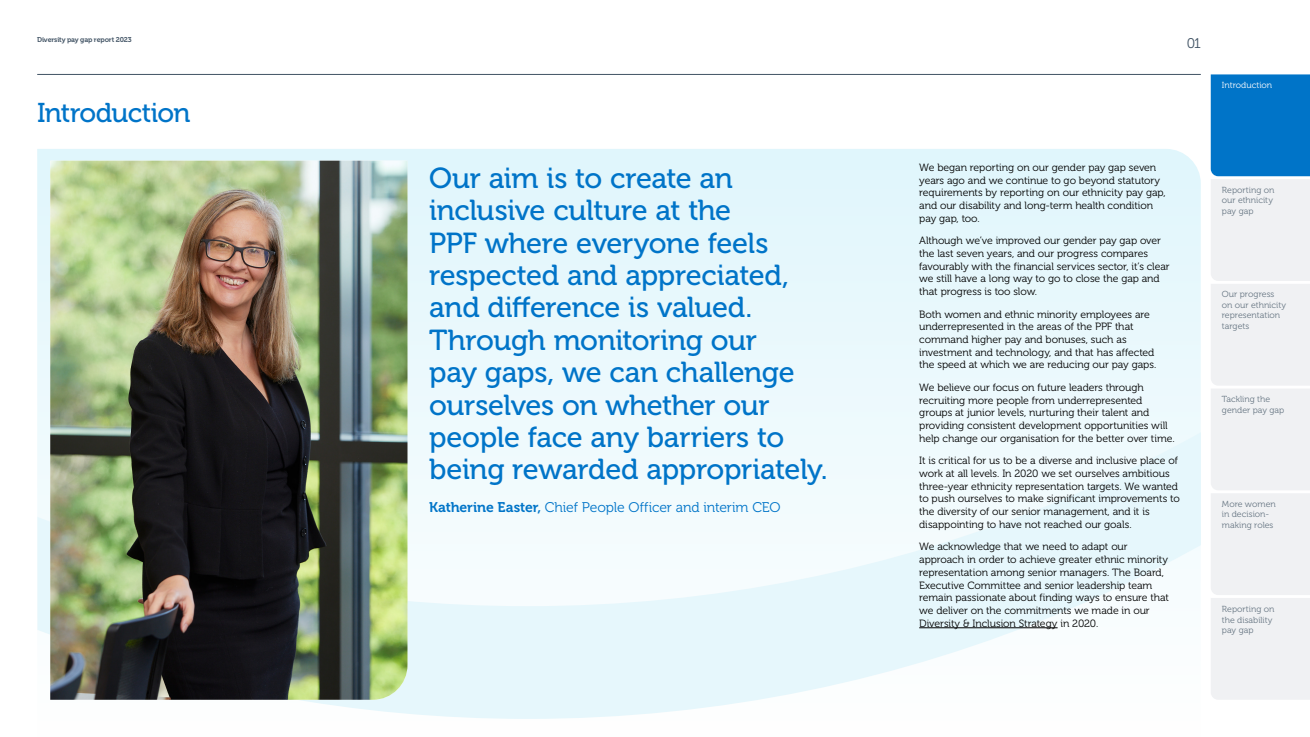
<style>
.page{position:relative;width:1310px;height:737px;background:#fff}
.page>*{position:absolute;margin:0;border:0;box-sizing:border-box;transform-origin:0 0}
.t1{font:28.88px/32.4px "Museo 500";letter-spacing:-.015em;color:#0074c8}
.t2{font:27.12px "Museo 500";letter-spacing:-.025em;color:#0074c8}
.t3{font:14px "Museo 300";letter-spacing:-.01em;color:#0074c8}
.t4{font:14px "Museo 300";color:#415364}
.t5{font:10.5px/12.7px "Museo 300";letter-spacing:-.01em;color:#000}
.t6{font:8.75px/10.5px "Museo 300";color:#677683}
.t7{font:8.75px "Museo 300";color:#fff}
.t8{font:7px "Museo 700";letter-spacing:-.02em;color:#415364}
.s1{font-family:"Museo 700"}
</style>
<div class="page">
<div style="left:37px;top:149px;width:1163px;height:255px;background:#e6f7fc"></div>
<svg style="left:37px;top:404px;width:1163px;height:315px;fill:#effafd"></svg>
<img style="left:50px;top:161px;width:357px;height:538px">
<hr style="left:919px;top:627px;width:138px;height:1px;background:#000">
<hr style="left:37px;top:74px;width:1163px;height:1px;background:#415364">
<svg style="left:1210px;top:74px;width:100px;height:625px"></svg>
<p class="t8" style="left:37px;top:36px;width:96px">Diversity pay gap report 2023</p>
<p class="t4" style="left:1186px;top:35px;width:16px">01</p>
<h2 class="t2" style="left:37px;top:98px;width:155px">Introduction</h2>
<p class="t1" style="left:429px;top:162px;width:400px">Our aim is to create an inclusive culture at the<br>PPF where everyone feels respected and appreciated, and difference is valued.<br>Through monitoring our<br>pay gaps, we can challenge ourselves on whether our people face any barriers to being rewarded appropriately.</p>
<p class="t3" style="left:429px;top:499px;width:353px"><span class="s1">Katherine Easter,</span> Chief People Officer and interim CEO</p>
<p class="t5" style="left:919px;top:161px;width:248px">We began reporting on our gender pay gap seven years ago and we continue to go beyond statutory requirements by reporting on our ethnicity pay gap, and our disability and long-term health condition pay gap, too.</p>
<p class="t5" style="left:919px;top:234px;width:252px">Although we’ve improved our gender pay gap over the last seven years, and our progress compares favourably with the financial services sector, it’s clear we still have a long way to go to close the gap and that progress is too slow.</p>
<p class="t5" style="left:919px;top:308px;width:239px">Both women and ethnic minority employees are underrepresented in the areas of the PPF that command higher pay and bonuses, such as investment and technology, and that has affected the speed at which we are reducing our pay gaps.</p>
<p class="t5" style="left:919px;top:381px;width:257px">We believe our focus on future leaders through recruiting more people from underrepresented groups at junior levels, nurturing their talent and providing consistent development opportunities will help change our organisation for the better over time.</p>
<p class="t5" style="left:919px;top:454px;width:262px">It is critical for us to be a diverse and inclusive place of work at all levels. In 2020 we set ourselves ambitious three-year ethnicity representation targets. We wanted to push ourselves to make significant improvements to the diversity of our senior management, and it is disappointing to have not reached our goals.</p>
<p class="t5" style="left:919px;top:540px;width:251px">We acknowledge that we need to adapt our approach in order to achieve greater ethnic minority representation among senior managers. The Board, Executive Committee and senior leadership team remain passionate about finding ways to ensure that we deliver on the commitments we made in our Diversity &amp; Inclusion Strategy in 2020.</p>
<p class="t7" style="left:1222px;top:80px;width:52px">Introduction</p>
<p class="t6" style="left:1222px;top:185px;width:54px">Reporting on our ethnicity pay gap</p>
<p class="t6" style="left:1222px;top:289px;width:66px">Our progress on our ethnicity representation targets</p>
<p class="t6" style="left:1222px;top:394px;width:64px">Tackling the gender pay gap</p>
<p class="t6" style="left:1222px;top:499px;width:55px">More women in decision&shy;making roles</p>
<p class="t6" style="left:1222px;top:604px;width:54px">Reporting on the disability pay gap</p>
</div>
